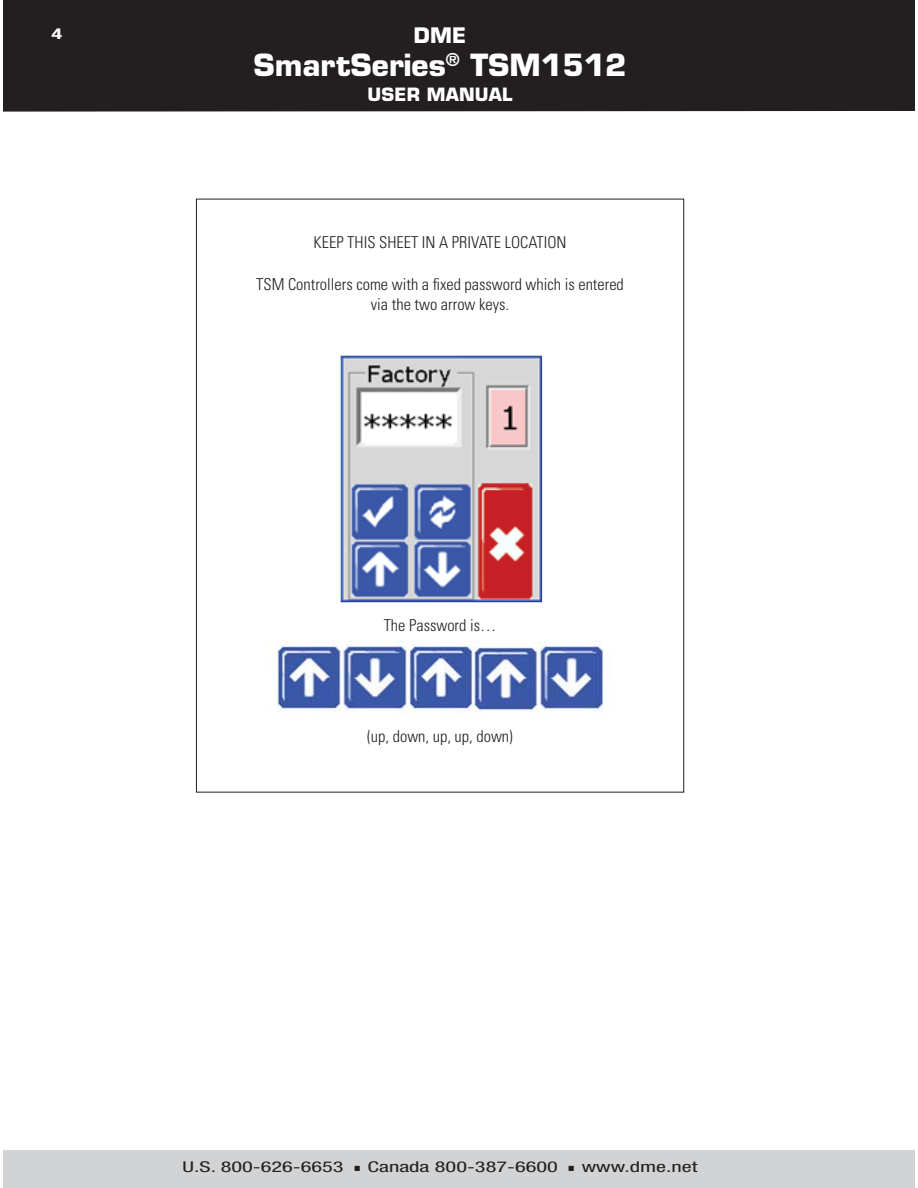
<style>
.page{position:relative;width:918px;height:1188px;background:#fff}
.page>*{position:absolute;margin:0;border:0;box-sizing:border-box;transform-origin:0 0}
.t1{font:700 29.85px "Eurostile LT Std";color:#fff}
.t2{font:700 20.85px "Eurostile LT Std";color:#fff}
.t3{font:700 17.85px "Eurostile LT Std";letter-spacing:.01em;color:#fff}
.t4{font:300 condensed 16.35px/19.6px "Univers";color:#231f20;text-align:center}
.t5{font:condensed 14.85px "Helvetica Neue LT Std";color:#231f20;scale:1.5 1}
.t6{font:700 condensed 14.85px "Helvetica Neue LT Std";color:#fff;scale:1.5 1}
</style>
<div class="page">
<div style="left:910px;top:1150px;width:5px;height:38px;background:#d1d3d4"></div>
<div style="left:910px;top:0;width:5px;height:111px;background:#231f20"></div>
<div style="left:3px;top:0;width:907px;height:112px;background:#231f20"></div>
<div style="left:3px;top:1150px;width:907px;height:38px;background:#d1d3d4"></div>
<img style="left:340px;top:355px;width:202px;height:248px">
<img style="left:270px;top:641px;width:334px;height:73px">
<p class="t6" style="left:51px;top:25px;width:9px">4</p>
<p class="t2" style="left:414px;top:23px;width:54px">DME</p>
<h1 class="t1" style="left:253px;top:48px;width:375px">SmartSeries<sup>®</sup> TSM1512</h1>
<p class="t3" style="left:368px;top:84px;width:146px">USER MANUAL</p>
<p class="t4" style="left:314px;top:234px;width:254px">KEEP THIS SHEET IN A PRIVATE LOCATION</p>
<p class="t4" style="left:256px;top:276px;width:369px">TSM Controllers come with a fixed password which is entered via the two arrow keys.</p>
<p class="t4" style="left:384px;top:617px;width:114px">The Password is…</p>
<p class="t4" style="left:367px;top:729px;width:147px">(up, down, up, up, down)</p>
<p class="t5" style="left:183px;top:1158px;width:345px">U.S. 800-626-6653 ■ Canada 800-387-6600 ■ www.dme.net</p>
</div>
